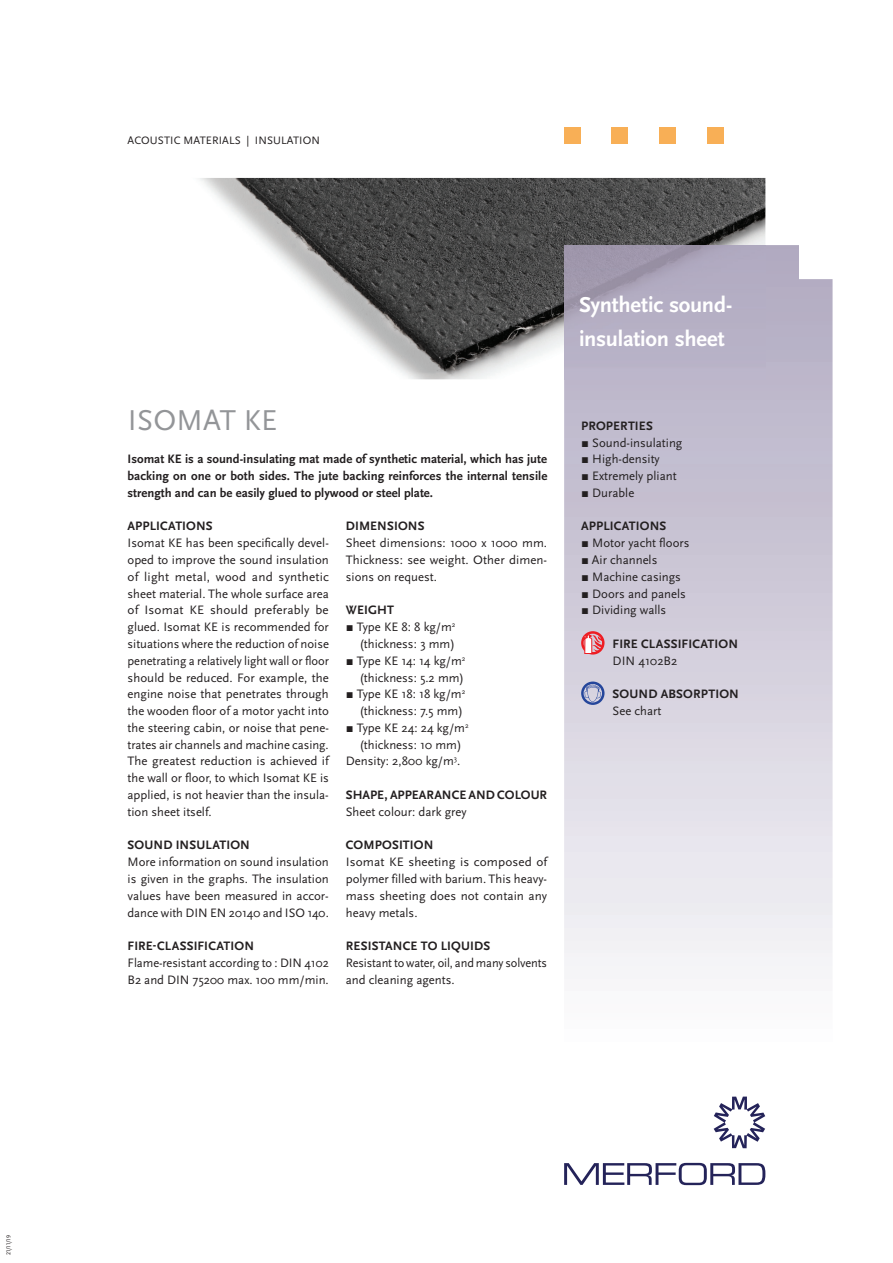
<style>
.page{position:relative;width:893px;height:1263px;background:#fff}
.page>*{position:absolute;margin:0;border:0;box-sizing:border-box;transform-origin:0 0}
.t1{font:30px "Scala Sans OT";letter-spacing:.01em;color:#939598}
.t2{font:700 22.5px/33.6px "Scala Sans OT";letter-spacing:-.01em;color:#fff}
.t3{font:12.75px/16.8px "Scala Sans OT";color:#231f20;text-align:justify}
.t4{font:700 12.75px/16.8px "Scala Sans OT";letter-spacing:.005em;color:#231f20;text-align:justify}
.t5{font:11.25px "Scala Sans OT";letter-spacing:.01em;color:#231f20}
.t6{font:6px "Scala Sans OT";color:#231f20}
</style>
<div class="page">
<img style="left:200px;top:178px;width:565px;height:201px">
<svg style="left:564px;top:245px;width:268px;height:721px"></svg>
<img style="left:564px;top:245px;width:201px;height:134px">
<svg style="left:714px;top:1096px;width:51px;height:52px"></svg>
<svg style="left:564px;top:1163px;width:201px;height:22px"></svg>
<div style="left:564px;top:128px;width:17px;height:16px;background:#f8af56"></div>
<div style="left:612px;top:128px;width:16px;height:16px;background:#f8af56"></div>
<div style="left:659px;top:128px;width:17px;height:16px;background:#f8af56"></div>
<div style="left:707px;top:128px;width:16px;height:16px;background:#f8af56"></div>
<svg style="left:581px;top:631px;width:23px;height:23px"></svg>
<svg style="left:581px;top:681px;width:23px;height:24px"></svg>
<p class="t6" style="left:5px;top:1255px;width:22px;rotate:-90deg">21/11/19</p>
<p class="t5" style="left:128px;top:135px;width:194px">ACOUSTIC MATERIALS | INSULATION</p>
<h1 class="t1" style="left:128px;top:404px;width:151px">ISOMAT KE</h1>
<p class="t4" style="left:128px;top:451px;width:421px">Isomat KE is a sound-insulating mat made of synthetic material, which has jute backing on one or both sides. The jute backing reinforces the internal tensile strength and can be easily glued to plywood or steel plate.</p>
<p class="t4" style="left:128px;top:518px;width:87px">APPLICATIONS</p>
<p class="t3" style="left:128px;top:535px;width:203px">Isomat KE has been specifically devel&shy;oped to improve the sound insulation of light metal, wood and synthetic sheet material. The whole surface area of Isomat KE should preferably be glued. Isomat KE is recommended for situations where the reduction of noise penetrating a relatively light wall or floor should be reduced. For example, the engine noise that penetrates through the wooden floor of a motor yacht into the steering cabin, or noise that pene&shy;trates air channels and machine casing.<br>The greatest reduction is achieved if the wall or floor, to which Isomat KE is applied, is not heavier than the insula&shy;tion sheet itself.</p>
<p class="t4" style="left:128px;top:837px;width:124px">SOUND INSULATION</p>
<p class="t3" style="left:128px;top:854px;width:203px">More information on sound insulation is given in the graphs. The insulation values have been measured in accor&shy;dance with DIN EN 20140 and ISO 140.</p>
<p class="t4" style="left:128px;top:938px;width:128px">FIRE-CLASSIFICATION</p>
<p class="t3" style="left:128px;top:955px;width:203px">Flame-resistant according to : DIN 4102<br>B2 and DIN 75200 max. 100 mm/min.</p>
<p class="t4" style="left:346px;top:518px;width:80px">DIMENSIONS</p>
<p class="t3" style="left:346px;top:535px;width:203px">Sheet dimensions: 1000 x 1000 mm.<br>Thickness: see weight. Other dimen&shy;sions on request.</p>
<p class="t4" style="left:346px;top:602px;width:50px">WEIGHT</p>
<p class="t3" style="left:346px;top:619px;width:111px;text-align:right">▪ Type KE 8: 8 kg/m<sup>2 </sup>(thickness: 3 mm)</p>
<p class="t3" style="left:346px;top:652px;width:121px;text-align:right">▪ Type KE 14: 14 kg/m<sup>2 </sup>(thickness: 5.2 mm)</p>
<p class="t3" style="left:346px;top:686px;width:121px;text-align:right">▪ Type KE 18: 18 kg/m<sup>2 </sup>(thickness: 7.5 mm)</p>
<p class="t3" style="left:346px;top:720px;width:124px">▪ Type KE 24: 24 kg/m<sup>2</sup></p>
<p class="t3" style="left:359px;top:736px;width:104px">(thickness: 10 mm)</p>
<p class="t3" style="left:346px;top:753px;width:116px">Density: 2,800 kg/m<sup>3</sup>.</p>
<p class="t4" style="left:346px;top:787px;width:203px">SHAPE, APPEARANCE AND COLOUR</p>
<p class="t3" style="left:346px;top:803px;width:122px">Sheet colour: dark grey</p>
<p class="t4" style="left:346px;top:837px;width:89px">COMPOSITION</p>
<p class="t3" style="left:346px;top:854px;width:203px">Isomat KE sheeting is composed of polymer filled with barium. This heavy&shy;mass sheeting does not contain any heavy metals.</p>
<p class="t4" style="left:346px;top:938px;width:146px">RESISTANCE TO LIQUIDS</p>
<p class="t3" style="left:346px;top:955px;width:203px">Resistant to water, oil, and many solvents and cleaning agents.</p>
<h2 class="t2" style="left:579px;top:288px;width:155px">Synthetic sound&shy;insulation sheet</h2>
<p class="t4" style="left:581px;top:417px;width:73px">PROPERTIES</p>
<p class="t3" style="left:581px;top:434px;width:103px">▪ Sound-insulating</p>
<p class="t3" style="left:581px;top:451px;width:80px">▪ High-density</p>
<p class="t3" style="left:581px;top:468px;width:97px">▪ Extremely pliant</p>
<p class="t3" style="left:581px;top:485px;width:55px">▪ Durable</p>
<p class="t4" style="left:581px;top:518px;width:87px">APPLICATIONS</p>
<p class="t3" style="left:581px;top:535px;width:110px">▪ Motor yacht floors</p>
<p class="t3" style="left:581px;top:552px;width:78px">▪ Air channels</p>
<p class="t3" style="left:581px;top:568px;width:101px">▪ Machine casings</p>
<p class="t3" style="left:581px;top:585px;width:106px">▪ Doors and panels</p>
<p class="t3" style="left:581px;top:602px;width:87px">▪ Dividing walls</p>
<p class="t4" style="left:613px;top:635px;width:127px">FIRE CLASSIFICATION</p>
<p class="t3" style="left:613px;top:652px;width:66px">DIN 4102B2</p>
<p class="t4" style="left:613px;top:686px;width:128px">SOUND ABSORPTION</p>
<p class="t3" style="left:613px;top:703px;width:50px">See chart</p>
</div>
